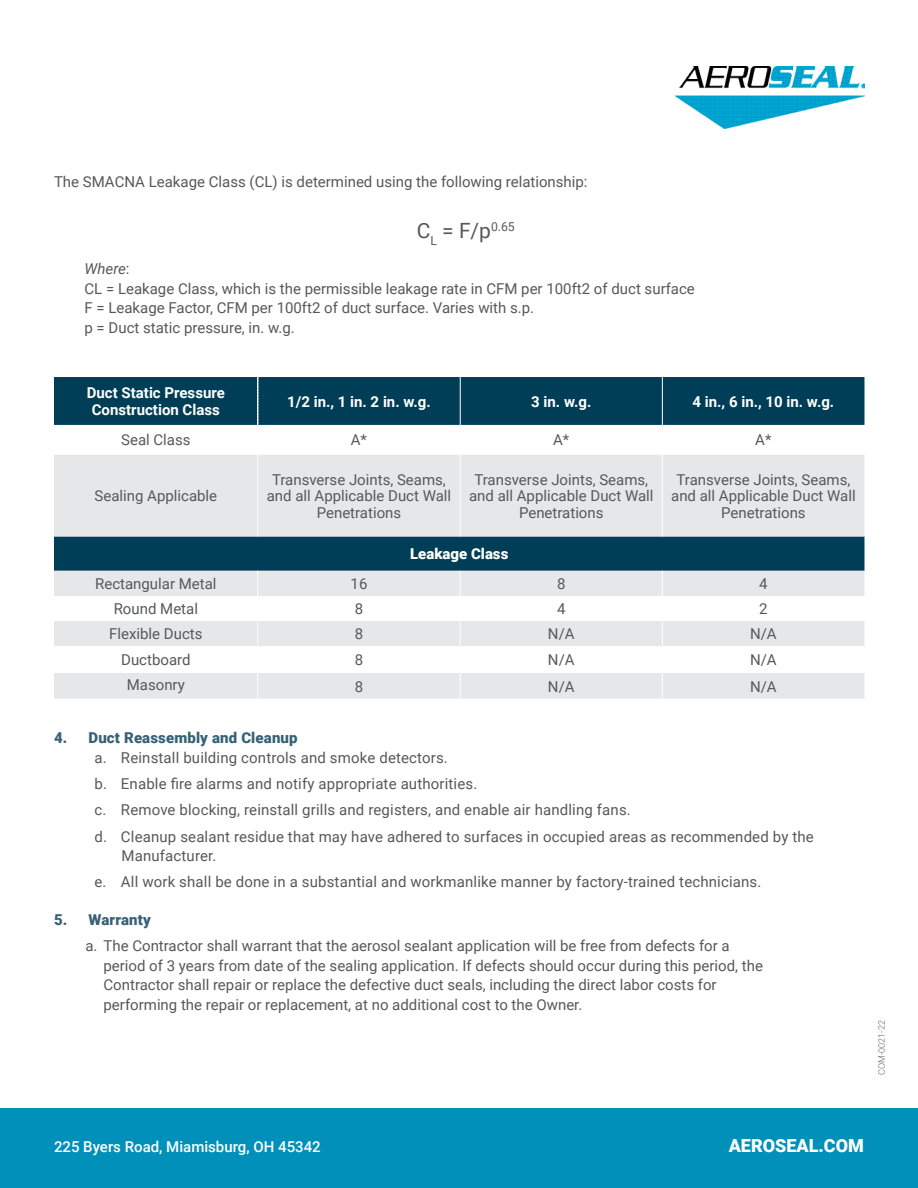
<style>
.page{position:relative;width:918px;height:1188px;background:#fff}
.page>*{position:absolute;margin:0;border:0;box-sizing:border-box;transform-origin:0 0}
.t1{font:21px "Roboto";color:#57585a}
.t2{font:900 18px "Roboto";color:#fff}
.t3{font:15px/19.5px "Roboto";color:#57585a}
.t4{font:700 15px/16.5px "Roboto";color:#fff;text-align:center}
.t5{font:900 15px "Roboto";letter-spacing:.01em;color:#366177}
.t6{font:500 15px "Roboto";color:#fff}
.t7{font:900 15px "Roboto";color:#fff}
.t8{font:300 9px "Roboto";color:#62656a}
.s1{font-style:italic}
</style>
<div class="page">
<div style="left:0;top:1108px;width:918px;height:80px;background:#0090ba"></div>
<img style="left:676px;top:67px;width:189px;height:61px">
<div style="left:54px;top:377px;width:810px;height:48px;background:#003e58"></div>
<svg style="left:54px;top:455px;width:810px;height:244px;fill:#e6e7e9"></svg>
<hr style="left:460px;top:377px;width:1px;height:48px;background:#fff">
<hr style="left:662px;top:377px;width:1px;height:48px;background:#fff">
<hr style="left:257px;top:455px;width:1px;height:81px;background:#fff">
<hr style="left:460px;top:455px;width:1px;height:81px;background:#fff">
<hr style="left:662px;top:455px;width:1px;height:81px;background:#fff">
<svg style="left:257px;top:571px;width:1px;height:128px"></svg>
<svg style="left:460px;top:571px;width:1px;height:128px"></svg>
<svg style="left:662px;top:571px;width:1px;height:128px"></svg>
<svg style="left:257px;top:377px;width:1px;height:48px"></svg>
<p class="t3" style="left:54px;top:171px;width:535px">The SMACNA Leakage Class (CL) is determined using the following relationship:</p>
<p class="t1" style="left:417px;top:216px;width:100px">C<sub>L</sub> = F/p<sup>0.65</sup></p>
<p class="t3" style="left:85px;top:258px;width:612px"><span class="s1">Where</span>:<br>CL = Leakage Class, which is the permissible leakage rate in CFM per 100ft2 of duct surface F = Leakage Factor, CFM per 100ft2 of duct surface. Varies with s.p.<br>p = Duct static pressure, in. w.g.</p>
<p class="t4" style="left:87px;top:384px;width:140px">Duct Static Pressure<br>Construction Class</p>
<p class="t4" style="left:287px;top:392px;width:145px">1/2 in., 1 in. 2 in. w.g.</p>
<p class="t4" style="left:531px;top:392px;width:62px">3 in. w.g.</p>
<p class="t4" style="left:693px;top:392px;width:143px">4 in., 6 in., 10 in. w.g.</p>
<p class="t3" style="left:121px;top:430px;width:71px">Seal Class</p>
<p class="t3" style="left:351px;top:430px;width:18px">A*</p>
<p class="t3" style="left:553px;top:430px;width:18px">A*</p>
<p class="t3" style="left:755px;top:430px;width:18px">A*</p>
<p class="t3" style="left:95px;top:486px;width:124px">Sealing Applicable</p>
<p class="t3" style="left:267px;top:471px;width:186px;line-height:16.5px;text-align:center">Transverse Joints, Seams, and all Applicable Duct Wall<br>Penetrations</p>
<p class="t3" style="left:469px;top:471px;width:186px;line-height:16.5px;text-align:center">Transverse Joints, Seams, and all Applicable Duct Wall<br>Penetrations</p>
<p class="t3" style="left:671px;top:471px;width:186px;line-height:16.5px;text-align:center">Transverse Joints, Seams, and all Applicable Duct Wall<br>Penetrations</p>
<p class="t7" style="left:410px;top:543px;width:100px">Leakage Class</p>
<p class="t3" style="left:95px;top:573px;width:123px">Rectangular Metal</p>
<p class="t3" style="left:351px;top:573px;width:18px">16</p>
<p class="t3" style="left:557px;top:573px;width:10px">8</p>
<p class="t3" style="left:759px;top:573px;width:10px">4</p>
<p class="t3" style="left:114px;top:598px;width:86px">Round Metal</p>
<p class="t3" style="left:355px;top:598px;width:10px">8</p>
<p class="t3" style="left:557px;top:598px;width:10px">4</p>
<p class="t3" style="left:759px;top:598px;width:10px">2</p>
<p class="t3" style="left:109px;top:623px;width:95px">Flexible Ducts</p>
<p class="t3" style="left:355px;top:623px;width:10px">8</p>
<p class="t3" style="left:548px;top:623px;width:28px">N/A</p>
<p class="t3" style="left:750px;top:623px;width:28px">N/A</p>
<p class="t3" style="left:121px;top:650px;width:71px">Ductboard</p>
<p class="t3" style="left:355px;top:650px;width:10px">8</p>
<p class="t3" style="left:548px;top:650px;width:28px">N/A</p>
<p class="t3" style="left:750px;top:650px;width:28px">N/A</p>
<p class="t3" style="left:127px;top:675px;width:60px">Masonry</p>
<p class="t3" style="left:355px;top:676px;width:10px">8</p>
<p class="t3" style="left:548px;top:676px;width:28px">N/A</p>
<p class="t3" style="left:750px;top:676px;width:28px">N/A</p>
<p class="t5" style="left:54px;top:727px;width:245px">4. Duct Reassembly and Cleanup</p>
<p class="t3" style="left:94px;top:747px;width:355px">a. Reinstall building controls and smoke detectors.</p>
<p class="t3" style="left:94px;top:773px;width:384px">b. Enable fire alarms and notify appropriate authorities.</p>
<p class="t3" style="left:94px;top:800px;width:538px">c. Remove blocking, reinstall grills and registers, and enable air handling fans.</p>
<p class="t3" style="left:122px;top:826px;width:694px;text-indent:-27px">d. Cleanup sealant residue that may have adhered to surfaces in occupied areas as recommended by the<br>Manufacturer.</p>
<p class="t3" style="left:94px;top:872px;width:668px">e. All work shall be done in a substantial and workmanlike manner by factory-trained technicians.</p>
<p class="t5" style="left:54px;top:909px;width:98px">5. Warranty</p>
<p class="t3" style="left:104px;top:935px;width:661px;text-indent:-18px">a. The Contractor shall warrant that the aerosol sealant application will be free from defects for a period of 3 years from date of the sealing application. If defects should occur during this period, the Contractor shall repair or replace the defective duct seals, including the direct labor costs for performing the repair or replacement, at no additional cost to the Owner.</p>
<p class="t8" style="left:875px;top:1075px;width:56px;rotate:-90deg">COM-0021-22</p>
<p class="t6" style="left:54px;top:1136px;width:268px">225 Byers Road, Miamisburg, OH 45342</p>
<p class="t2" style="left:729px;top:1133px;width:137px">AEROSEAL.COM</p>
</div>
